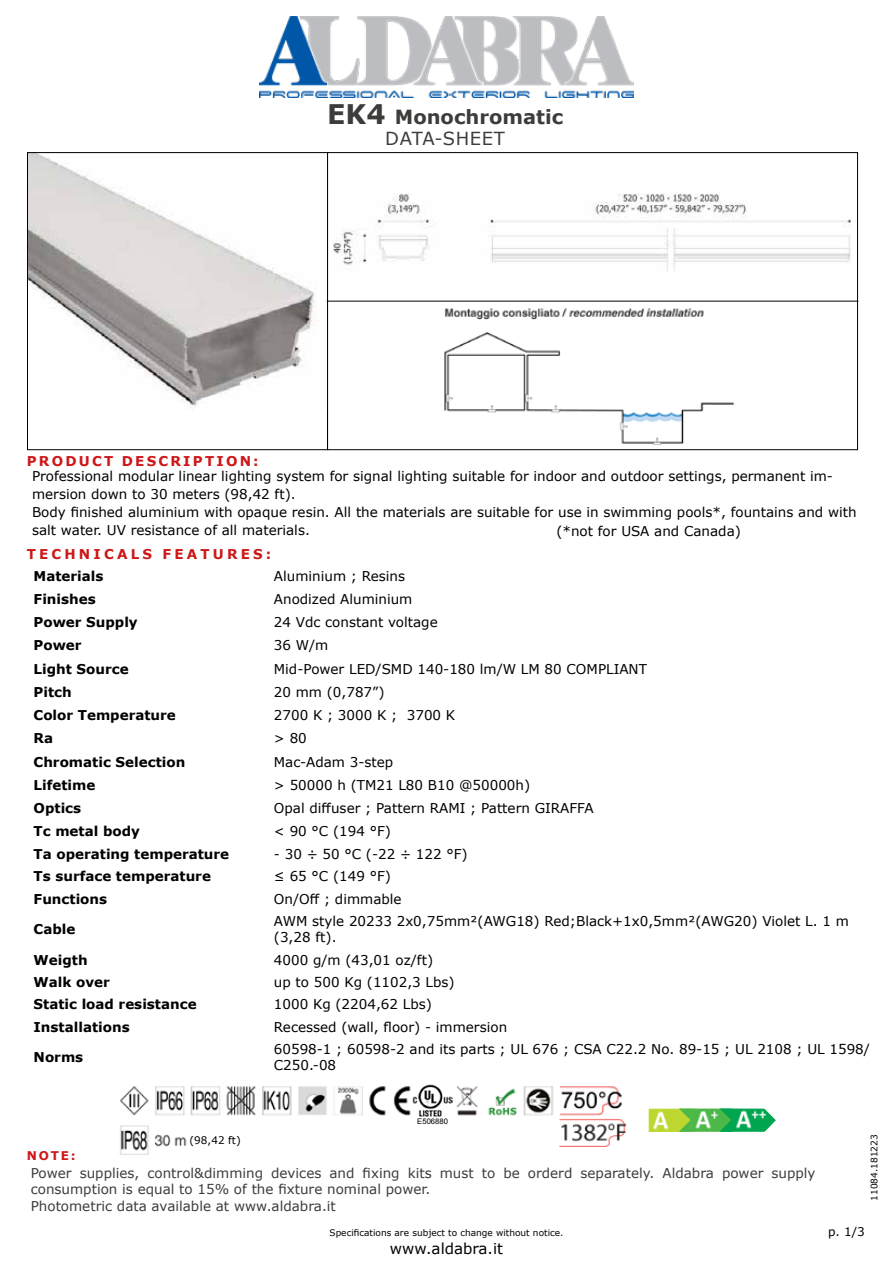
<style>
.page{position:relative;width:893px;height:1263px;background:#fff}
.page>*{position:absolute;margin:0;border:0;box-sizing:border-box;transform-origin:0 0}
.t1{font:700 19.5px "Verdana";color:#3c3c3b}
.t2{font:18px "Verdana";letter-spacing:.035em;color:#3c3c3b}
.t3{font:15px "Verdana";color:#000}
.t4{font:13.5px/18px "Verdana";color:#000}
.t5{font:700 13.5px "Verdana";color:#000}
.t6{font:13.5px/16.2px "Verdana";color:#3c3c3b}
.t7{font:700 13.5px "Verdana";letter-spacing:.165em;color:#cd1719}
.t8{font:700 13.5px "Verdana";letter-spacing:.235em;color:#cd1719}
.t9{font:700 12px "Verdana";color:#cd1719}
.t10{font:12px "Verdana";color:#000}
.t11{font:10.5px "Verdana";color:#000}
.t12{font:9px "Verdana";color:#000}
.t13{font:7.65px "Arial";color:#000}
.s1{font-size:27px}
</style>
<div class="page">
<img style="left:259px;top:17px;width:374px;height:80px">
<img style="left:332px;top:194px;width:519px;height:77px">
<img style="left:29px;top:154px;width:287px;height:254px">
<div style="left:27px;top:152px;width:301px;height:298px;border:1px solid #000"></div>
<hr style="left:327px;top:301px;width:531px;height:1px;background:#000">
<img style="left:444px;top:308px;width:290px;height:137px">
<img style="left:120px;top:1084px;width:502px;height:71px">
<img style="left:413px;top:1085px;width:40px;height:31px">
<img style="left:558px;top:1117px;width:68px;height:30px">
<img style="left:648px;top:1108px;width:31px;height:24px">
<img style="left:692px;top:1108px;width:27px;height:24px">
<svg style="left:679px;top:1108px;width:13px;height:24px"></svg>
<img style="left:733px;top:1108px;width:43px;height:24px">
<svg style="left:719px;top:1108px;width:14px;height:24px"></svg>
<h1 class="t1" style="left:327px;top:103px;width:237px"><span class="s1">EK4</span> Monochromatic</h1>
<h2 class="t2" style="left:385px;top:126px;width:121px">DATA-SHEET</h2>
<p class="t7" style="left:27px;top:451px;width:233px">PRODUCT DESCRIPTION:</p>
<p class="t4" style="left:32px;top:467px;width:826px">Professional modular linear lighting system for signal lighting suitable for indoor and outdoor settings, permanent im&shy;mersion down to 30 meters (98,42 ft).<br>Body finished aluminium with opaque resin. All the materials are suitable for use in swimming pools*, fountains and with salt water. UV resistance of all materials.</p>
<p class="t4" style="left:556px;top:521px;width:186px">(*not for USA and Canada)</p>
<p class="t8" style="left:27px;top:545px;width:246px">TECHNICALS FEATURES:</p>
<p class="t5" style="left:34px;top:566px;width:71px">Materials</p>
<p class="t4" style="left:274px;top:567px;width:133px">Aluminium ; Resins</p>
<p class="t5" style="left:34px;top:589px;width:64px">Finishes</p>
<p class="t4" style="left:274px;top:590px;width:140px">Anodized Aluminium</p>
<p class="t5" style="left:34px;top:612px;width:106px">Power Supply</p>
<p class="t4" style="left:274px;top:613px;width:165px">24 Vdc constant voltage</p>
<p class="t5" style="left:34px;top:636px;width:50px">Power</p>
<p class="t4" style="left:274px;top:636px;width:56px">36 W/m</p>
<p class="t5" style="left:34px;top:659px;width:97px">Light Source</p>
<p class="t4" style="left:274px;top:659px;width:375px">Mid-Power LED/SMD 140-180 lm/W LM 80 COMPLIANT</p>
<p class="t5" style="left:34px;top:682px;width:40px">Pitch</p>
<p class="t4" style="left:274px;top:683px;width:112px">20 mm (0,787”)</p>
<p class="t5" style="left:34px;top:705px;width:144px">Color Temperature</p>
<p class="t4" style="left:274px;top:706px;width:183px">2700 K ; 3000 K ; 3700 K</p>
<p class="t5" style="left:34px;top:729px;width:21px">Ra</p>
<p class="t4" style="left:274px;top:729px;width:34px">&gt; 80</p>
<p class="t5" style="left:34px;top:752px;width:153px">Chromatic Selection</p>
<p class="t4" style="left:274px;top:752px;width:121px">Mac-Adam 3-step</p>
<p class="t5" style="left:34px;top:775px;width:63px">Lifetime</p>
<p class="t4" style="left:274px;top:776px;width:258px">&gt; 50000 h (TM21 L80 B10 @50000h)</p>
<p class="t5" style="left:34px;top:798px;width:49px">Optics</p>
<p class="t4" style="left:274px;top:799px;width:321px">Opal diffuser ; Pattern RAMI ; Pattern GIRAFFA</p>
<p class="t5" style="left:34px;top:822px;width:108px">Tc metal body</p>
<p class="t4" style="left:274px;top:822px;width:119px">&lt; 90 °C (194 °F)</p>
<p class="t5" style="left:34px;top:844px;width:197px">Ta operating temperature</p>
<p class="t4" style="left:274px;top:845px;width:195px">- 30 ÷ 50 °C (-22 ÷ 122 °F)</p>
<p class="t5" style="left:34px;top:867px;width:179px">Ts surface temperature</p>
<p class="t4" style="left:274px;top:867px;width:119px">≤ 65 °C (149 °F)</p>
<p class="t5" style="left:34px;top:889px;width:75px">Functions</p>
<p class="t4" style="left:274px;top:890px;width:129px">On/Off ; dimmable</p>
<p class="t5" style="left:34px;top:920px;width:43px">Cable</p>
<p class="t4" style="left:274px;top:913px;width:576px;line-height:16.2px">AWM style 20233 2x0,75mm²(AWG18) Red;Black+1x0,5mm²(AWG20) Violet L. 1 m (3,28 ft).</p>
<p class="t5" style="left:34px;top:950px;width:56px">Weigth</p>
<p class="t4" style="left:274px;top:950px;width:161px">4000 g/m (43,01 oz/ft)</p>
<p class="t5" style="left:34px;top:972px;width:78px">Walk over</p>
<p class="t4" style="left:274px;top:973px;width:182px">up to 500 Kg (1102,3 Lbs)</p>
<p class="t5" style="left:34px;top:995px;width:165px">Static load resistance</p>
<p class="t4" style="left:274px;top:995px;width:160px">1000 Kg (2204,62 Lbs)</p>
<p class="t5" style="left:34px;top:1017px;width:98px">Installations</p>
<p class="t4" style="left:274px;top:1017px;width:235px">Recessed (wall, floor) - immersion</p>
<p class="t5" style="left:34px;top:1047px;width:51px">Norms</p>
<p class="t4" style="left:274px;top:1041px;width:598px;line-height:16.2px">60598-1 ; 60598-2 and its parts ; UL 676 ; CSA C22.2 No. 89-15 ; UL 2108 ; UL 1598/<br>C250.-08</p>
<p class="t9" style="left:27px;top:1147px;width:50px">NOTE:</p>
<p class="t11" style="left:190px;top:1133px;width:53px">(98,42 ft)</p>
<p class="t13" style="left:417px;top:1116px;width:32px">E506880</p>
<p class="t6" style="left:31px;top:1165px;width:786px">Power supplies, control&amp;dimming devices and fixing kits must to be orderd separately. Aldabra power supply consumption is equal to 15% of the fixture nominal power.<br>Photometric data available at www.aldabra.it</p>
<p class="t12" style="left:330px;top:1226px;width:235px">Specifications are subject to change without notice.</p>
<p class="t3" style="left:390px;top:1238px;width:115px">www.aldabra.it</p>
<p class="t12" style="left:868px;top:1201px;width:68px;rotate:-90deg">11084.181223</p>
<p class="t10" style="left:828px;top:1223px;width:38px">p. 1/3</p>
</div>
